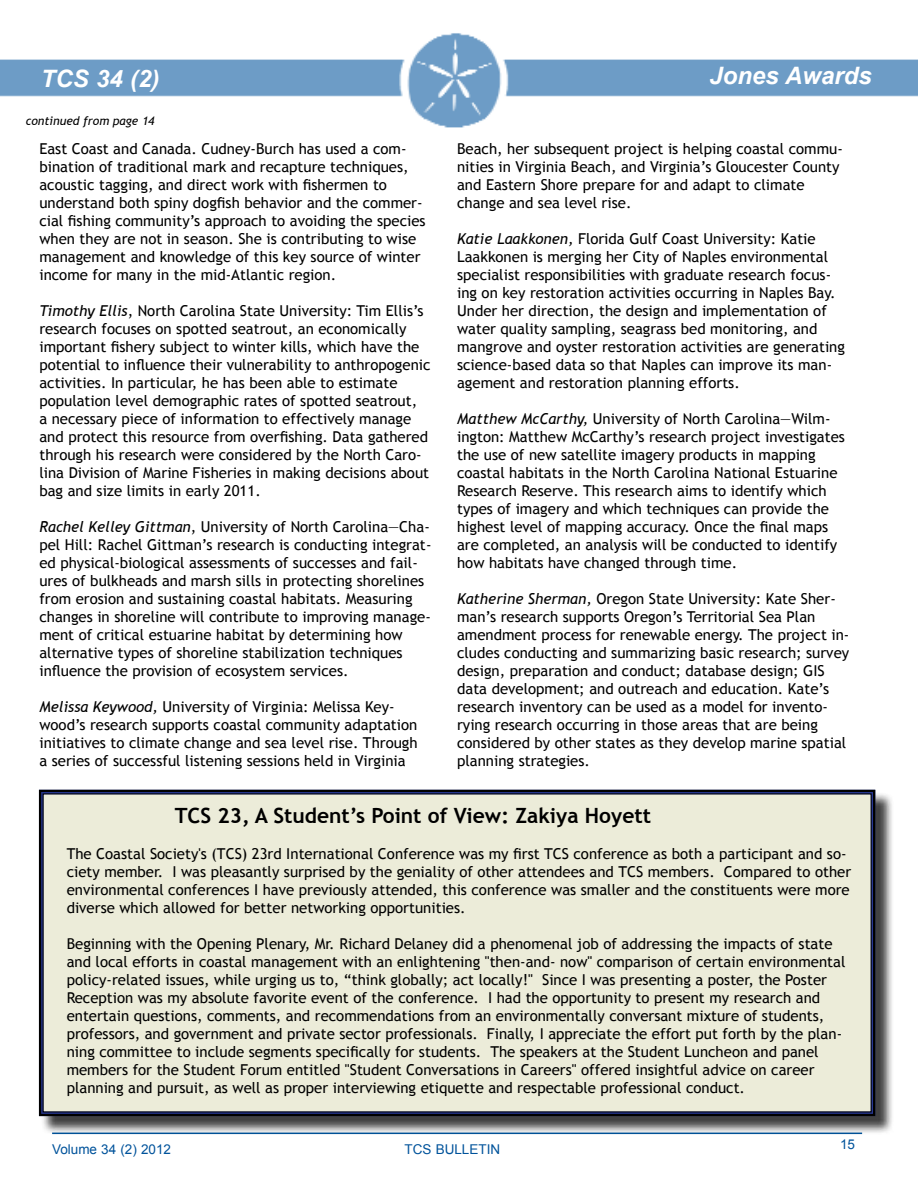
<style>
.page{position:relative;width:918px;height:1188px;background:#fff}
.page>*{position:absolute;margin:0;border:0;box-sizing:border-box;transform-origin:0 0}
.t1{font:italic 700 24px "Arial";color:#fff}
.t2{font:700 21px "Trebuchet MS";color:#000}
.t3{font:15px/18px "Trebuchet MS";color:#000}
.t4{font:13.5px "Arial";color:#00539b}
.t5{font:italic 12px "Trebuchet MS";color:#000}
.s1{font-style:italic}
</style>
<div class="page">
<img style="left:0;top:33px;width:918px;height:95px">
<div style="left:41px;top:792px;width:853px;height:343px;background:#000;opacity:.75"></div>
<div style="left:38px;top:789px;width:838px;height:328px;background:#ececd9"></div>
<h1 class="t1" style="left:41px;top:63px;width:120px">TCS 34 (2)</h1>
<h1 class="t1" style="left:709px;top:60px;width:164px">Jones Awards</h1>
<p class="t5" style="left:26px;top:113px;width:130px">continued from page 14</p>
<p class="t3" style="left:457px;top:140px;width:387px">Beach, her subsequent project is helping coastal commu&shy;nities in Virginia Beach, and Virginia’s Gloucester County and Eastern Shore prepare for and adapt to climate change and sea level rise.</p>
<p class="t3" style="left:457px;top:230px;width:389px"><span class="s1">Katie Laakkonen,</span> Florida Gulf Coast University: Katie Laakkonen is merging her City of Naples environmental specialist responsibilities with graduate research focus&shy;ing on key restoration activities occurring in Naples Bay.<br>Under her direction, the design and implementation of water quality sampling, seagrass bed monitoring, and mangrove and oyster restoration activities are generating science-based data so that Naples can improve its man&shy;agement and restoration planning efforts.</p>
<p class="t3" style="left:457px;top:410px;width:389px"><span class="s1">Matthew McCarthy,</span> University of North Carolina—Wilm&shy;ington: Matthew McCarthy’s research project investigates the use of new satellite imagery products in mapping coastal habitats in the North Carolina National Estuarine Research Reserve. This research aims to identify which types of imagery and which techniques can provide the highest level of mapping accuracy. Once the final maps are completed, an analysis will be conducted to identify how habitats have changed through time.</p>
<p class="t3" style="left:457px;top:590px;width:394px"><span class="s1">Katherine Sherman,</span> Oregon State University: Kate Sher&shy;man’s research supports Oregon’s Territorial Sea Plan amendment process for renewable energy. The project in&shy;cludes conducting and summarizing basic research; survey design, preparation and conduct; database design; GIS data development; and outreach and education. Kate’s research inventory can be used as a model for invento&shy;rying research occurring in those areas that are being considered by other states as they develop marine spatial planning strategies.</p>
<h2 class="t2" style="left:175px;top:803px;width:478px">TCS 23, A Student’s Point of View: Zakiya Hoyett</h2>
<p class="t3" style="left:67px;top:845px;width:786px">The Coastal Society's (TCS) 23rd International Conference was my first TCS conference as both a participant and so&shy;ciety member. I was pleasantly surprised by the geniality of other attendees and TCS members. Compared to other environmental conferences I have previously attended, this conference was smaller and the constituents were more diverse which allowed for better networking opportunities.</p>
<p class="t3" style="left:67px;top:935px;width:780px">Beginning with the Opening Plenary, Mr. Richard Delaney did a phenomenal job of addressing the impacts of state and local efforts in coastal management with an enlightening "then-and- now" comparison of certain environmental policy-related issues, while urging us to, “think globally; act locally!" Since I was presenting a poster, the Poster Reception was my absolute favorite event of the conference. I had the opportunity to present my research and entertain questions, comments, and recommendations from an environmentally conversant mixture of students, professors, and government and private sector professionals. Finally, I appreciate the effort put forth by the plan&shy;ning committee to include segments specifically for students. The speakers at the Student Luncheon and panel members for the Student Forum entitled "Student Conversations in Careers" offered insightful advice on career planning and pursuit, as well as proper interviewing etiquette and respectable professional conduct.</p>
<p class="t3" style="left:39px;top:140px;width:388px">East Coast and Canada. Cudney-Burch has used a com&shy;bination of traditional mark and recapture techniques, acoustic tagging, and direct work with fishermen to understand both spiny dogfish behavior and the commer&shy;cial fishing community’s approach to avoiding the species when they are not in season. She is contributing to wise management and knowledge of this key source of winter income for many in the mid-Atlantic region.</p>
<p class="t3" style="left:39px;top:302px;width:393px"><span class="s1">Timothy Ellis</span>, North Carolina State University: Tim Ellis’s research focuses on spotted seatrout, an economically important fishery subject to winter kills, which have the potential to influence their vulnerability to anthropogenic activities. In particular, he has been able to estimate population level demographic rates of spotted seatrout,<br>a necessary piece of information to effectively manage and protect this resource from overfishing. Data gathered through his research were considered by the North Caro&shy;lina Division of Marine Fisheries in making decisions about bag and size limits in early 2011.</p>
<p class="t3" style="left:39px;top:518px;width:394px"><span class="s1">Rachel Kelley Gittman</span>, University of North Carolina—Cha&shy;pel Hill: Rachel Gittman’s research is conducting integrat&shy;ed physical-biological assessments of successes and fail&shy;ures of bulkheads and marsh sills in protecting shorelines from erosion and sustaining coastal habitats. Measuring changes in shoreline will contribute to improving manage&shy;ment of critical estuarine habitat by determining how alternative types of shoreline stabilization techniques influence the provision of ecosystem services.</p>
<p class="t3" style="left:39px;top:698px;width:380px"><span class="s1">Melissa Keywood,</span> University of Virginia: Melissa Key&shy;wood’s research supports coastal community adaptation initiatives to climate change and sea level rise. Through a series of successful listening sessions held in Virginia</p>
<p class="t4" style="left:52px;top:1140px;width:120px">Volume 34 (2) 2012</p>
<p class="t4" style="left:405px;top:1140px;width:97px">TCS BULLETIN</p>
<p class="t4" style="left:840px;top:1135px;width:17px">15</p>
</div>
